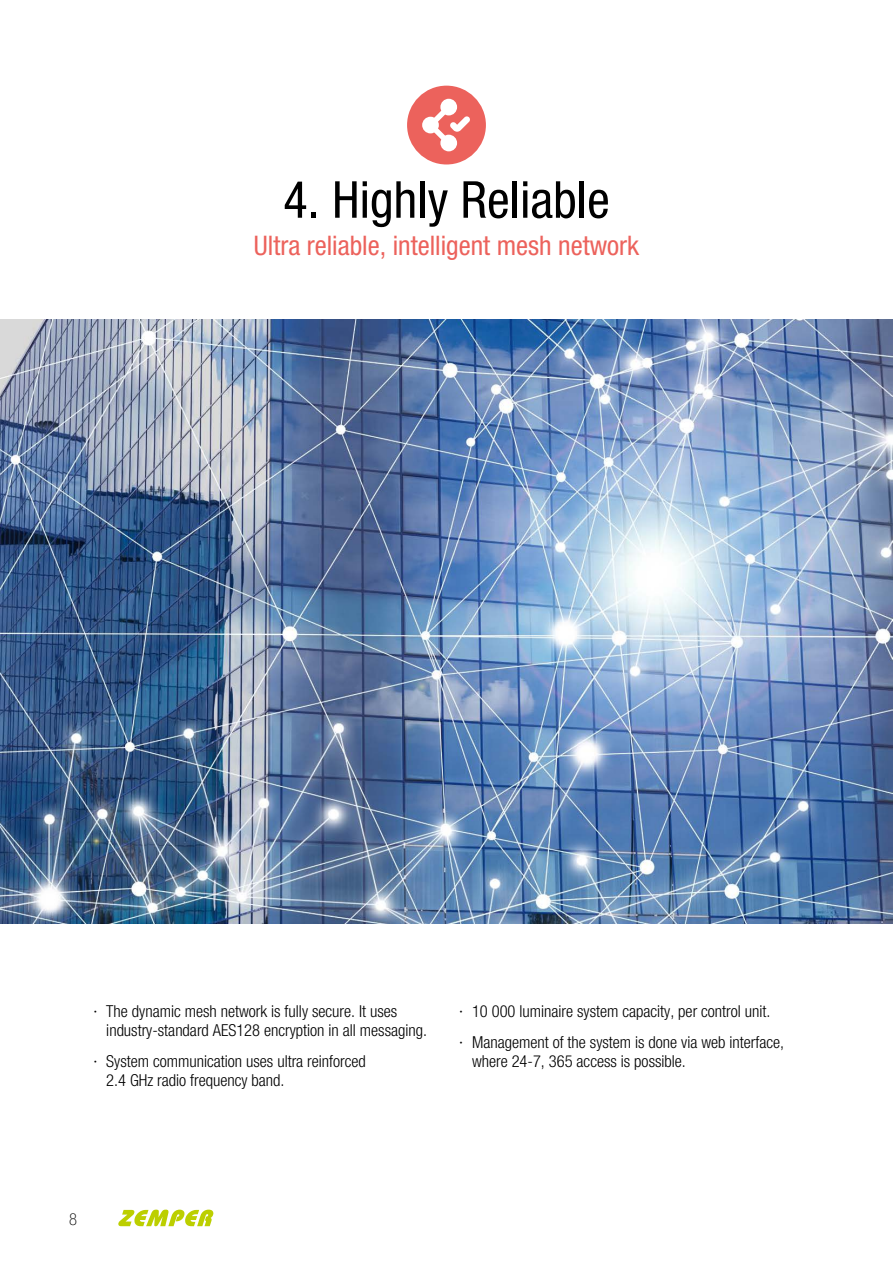
<style>
.page{position:relative;width:893px;height:1263px;background:#fff}
.page>*{position:absolute;margin:0;border:0;box-sizing:border-box;transform-origin:0 0}
.t1{font:51px "Helvetica Neue LT 57 Cn";color:#000}
.t2{font:27px "Helvetica Neue LT 57 Cn";color:#ec625c}
.t3{font:16.5px/18.8px "Helvetica Neue LT 47 Lt Cn";color:#000}
.t4{font:16.5px "Helvetica Neue LT 37 Th Cn";color:#000}
.s1{font-family:"Helvetica Neue LT 57 Cn"}
</style>
<div class="page">
<img style="left:0;top:320px;width:893px;height:603px">
<div style="left:407px;top:86px;width:79px;height:78px;background:#ec625c;border-radius:50%"></div>
<div style="left:440px;top:135px;width:17px;height:16px;background:#fff;border-radius:50%"></div>
<div style="left:440px;top:99px;width:17px;height:16px;background:#fff;border-radius:50%"></div>
<svg style="left:427px;top:109px;width:43px;height:32px"></svg>
<div style="left:422px;top:117px;width:17px;height:16px;background:#fff;border-radius:50%"></div>
<svg style="left:118px;top:1209px;width:95px;height:17px"></svg>
<h1 class="t1" style="left:283px;top:170px;width:328px">4. Highly Reliable</h1>
<h2 class="t2" style="left:254px;top:229px;width:387px">Ultra reliable, intelligent mesh network</h2>
<p class="t3" style="left:106px;top:1001px;width:322px;text-indent:-13px"><span class="s1">·</span> The dynamic mesh network is fully secure. It uses industry-standard AES128 encryption in all messaging.</p>
<p class="t3" style="left:106px;top:1052px;width:261px;text-indent:-13px"><span class="s1">·</span> System communication uses ultra reinforced<br>2.4 GHz radio frequency band.</p>
<p class="t3" style="left:459px;top:995px;width:326px;line-height:31.5px"><span class="s1">·</span> 10 000 luminaire system capacity, per control unit.<br><span class="s1">·</span> Management of the system is done via web interface,</p>
<p class="t3" style="left:472px;top:1052px;width:215px">where 24-7, 365 access is possible.</p>
<p class="t4" style="left:69px;top:1210px;width:9px">8</p>
</div>
